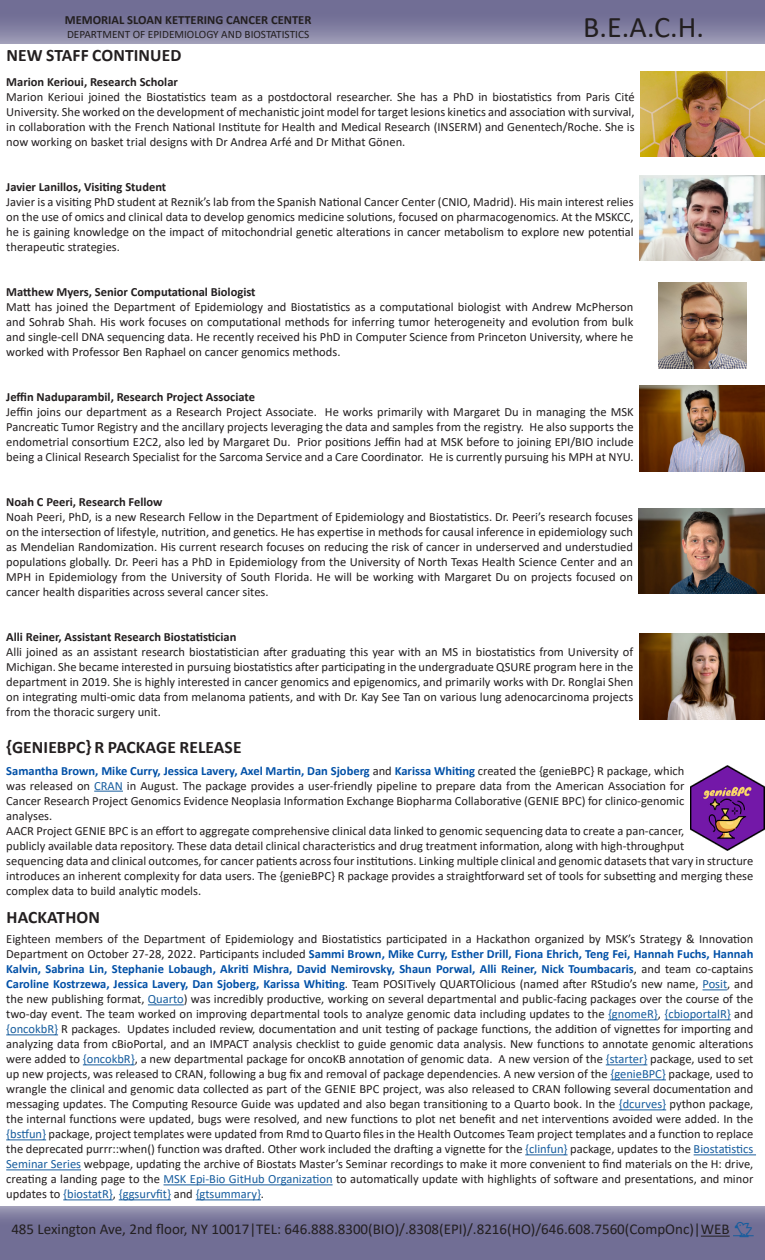
<style>
.page{position:relative;width:765px;height:1260px;background:#fff}
.page>*{position:absolute;margin:0;border:0;box-sizing:border-box;transform-origin:0 0}
.t1{font:30px "Calibri";color:#231f20}
.MAIN_Bar_Headline{font:700 17.5px "Calibri";letter-spacing:.005em;color:#231f20}
.t2{font:15px "Calibri";color:#231f20}
.MAIN_Bar_Content{font:12.5px/15px "Calibri";color:#231f20;text-align:justify}
.MAIN_Bar_Content-2{font:700 12.5px "Calibri";color:#231f20}
.t3{font:11.25px "Calibri";color:#231f20}
.s1{font-weight:700;color:#0050a7}
.s2{color:#175d9e}
</style>
<div class="page">
<svg style="left:0;top:1206px;width:765px;height:54px;background:#78759a"></svg>
<div style="left:0;top:0;width:765px;height:44px;background:linear-gradient(to bottom,#65628c,#9795b1)"></div>
<img style="left:640px;top:71px;width:125px;height:86px">
<img style="left:639px;top:175px;width:126px;height:86px">
<img style="left:659px;top:283px;width:88px;height:85px">
<img style="left:639px;top:386px;width:126px;height:85px">
<img style="left:639px;top:508px;width:126px;height:86px">
<img style="left:639px;top:634px;width:126px;height:85px">
<svg style="left:94px;top:791px;width:29px;height:1px"></svg>
<svg style="left:702px;top:989px;width:25px;height:1px"></svg>
<hr style="left:148px;top:1004px;width:36px;height:1px;background:#175d9e">
<hr style="left:608px;top:1019px;width:50px;height:1px;background:#175d9e">
<hr style="left:664px;top:1019px;width:67px;height:1px;background:#175d9e">
<hr style="left:6px;top:1034px;width:52px;height:1px;background:#175d9e">
<hr style="left:83px;top:1064px;width:52px;height:1px;background:#175d9e">
<hr style="left:606px;top:1064px;width:41px;height:1px;background:#175d9e">
<hr style="left:610px;top:1079px;width:56px;height:1px;background:#175d9e">
<hr style="left:619px;top:1109px;width:47px;height:1px;background:#175d9e">
<hr style="left:6px;top:1139px;width:40px;height:1px;background:#175d9e">
<hr style="left:525px;top:1154px;width:43px;height:1px;background:#175d9e">
<hr style="left:694px;top:1154px;width:62px;height:1px;background:#175d9e">
<hr style="left:6px;top:1169px;width:75px;height:1px;background:#175d9e">
<hr style="left:164px;top:1184px;width:169px;height:1px;background:#175d9e">
<hr style="left:63px;top:1199px;width:50px;height:1px;background:#175d9e">
<hr style="left:119px;top:1199px;width:52px;height:1px;background:#175d9e">
<hr style="left:196px;top:1199px;width:65px;height:1px;background:#175d9e">
<img style="left:690px;top:765px;width:74px;height:86px">
<svg style="left:701px;top:1222px;width:53px;height:16px"></svg>
<p class="MAIN_Bar_Content-2" style="left:65px;top:11px;width:248px">MEMORIAL SLOAN KETTERING CANCER CENTER</p>
<p class="t3" style="left:67px;top:26px;width:244px">DEPARTMENT OF EPIDEMIOLOGY AND BIOSTATISTICS</p>
<p class="t1" style="left:583px;top:7px;width:122px">B.E.A.C.H.</p>
<p class="MAIN_Bar_Headline" style="left:7px;top:43px;width:176px">NEW STAFF CONTINUED</p>
<p class="MAIN_Bar_Content-2" style="left:6px;top:73px;width:173px">Marion Kerioui, Research Scholar</p>
<p class="MAIN_Bar_Content" style="left:6px;top:89px;width:630px">Marion Kerioui joined the Biostatistics team as a postdoctoral researcher. She has a PhD in biostatistics from Paris Cité University. She worked on the development of mechanistic joint model for target lesions kinetics and association with survival, in collaboration with the French National Institute for Health and Medical Research (INSERM) and Genentech/Roche. She is now working on basket trial designs with Dr Andrea Arfé and Dr Mithat Gönen.</p>
<p class="MAIN_Bar_Content-2" style="left:6px;top:178px;width:161px">Javier Lanillos, Visiting Student</p>
<p class="MAIN_Bar_Content" style="left:6px;top:194px;width:629px">Javier is a visiting PhD student at Reznik’s lab from the Spanish National Cancer Center (CNIO, Madrid). His main interest relies on the use of omics and clinical data to develop genomics medicine solutions, focused on pharmacogenomics. At the MSKCC, he is gaining knowledge on the impact of mitochondrial genetic alterations in cancer metabolism to explore new potential therapeutic strategies.</p>
<p class="MAIN_Bar_Content-2" style="left:6px;top:283px;width:251px">Matthew Myers, Senior Computational Biologist</p>
<p class="MAIN_Bar_Content" style="left:6px;top:299px;width:629px">Matt has joined the Department of Epidemiology and Biostatistics as a computational biologist with Andrew McPherson and Sohrab Shah. His work focuses on computational methods for inferring tumor heterogeneity and evolution from bulk and single-cell DNA sequencing data. He recently received his PhD in Computer Science from Princeton University, where he worked with Professor Ben Raphael on cancer genomics methods.</p>
<p class="MAIN_Bar_Content-2" style="left:6px;top:388px;width:250px">Jeffin Naduparambil, Research Project Associate</p>
<p class="MAIN_Bar_Content" style="left:6px;top:404px;width:629px">Jeffin joins our department as a Research Project Associate. He works primarily with Margaret Du in managing the MSK Pancreatic Tumor Registry and the ancillary projects leveraging the data and samples from the registry. He also supports the endometrial consortium E2C2, also led by Margaret Du. Prior positions Jeffin had at MSK before to joining EPI/BIO include being a Clinical Research Specialist for the Sarcoma Service and a Care Coordinator. He is currently pursuing his MPH at NYU.</p>
<p class="MAIN_Bar_Content-2" style="left:6px;top:493px;width:158px">Noah C Peeri, Research Fellow</p>
<p class="MAIN_Bar_Content" style="left:6px;top:509px;width:628px">Noah Peeri, PhD, is a new Research Fellow in the Department of Epidemiology and Biostatistics. Dr. Peeri’s research focuses on the intersection of lifestyle, nutrition, and genetics. He has expertise in methods for causal inference in epidemiology such as Mendelian Randomization. His current research focuses on reducing the risk of cancer in underserved and understudied populations globally. Dr. Peeri has a PhD in Epidemiology from the University of North Texas Health Science Center and an MPH in Epidemiology from the University of South Florida. He will be working with Margaret Du on projects focused on cancer health disparities across several cancer sites.</p>
<p class="MAIN_Bar_Content-2" style="left:6px;top:628px;width:232px">Alli Reiner, Assistant Research Biostatistician</p>
<p class="MAIN_Bar_Content" style="left:6px;top:644px;width:629px">Alli joined as an assistant research biostatistician after graduating this year with an MS in biostatistics from University of Michigan. She became interested in pursuing biostatistics after participating in the undergraduate QSURE program here in the department in 2019. She is highly interested in cancer genomics and epigenomics, and primarily works with Dr. Ronglai Shen on integrating multi-omic data from melanoma patients, and with Dr. Kay See Tan on various lung adenocarcinoma projects from the thoracic surgery unit.</p>
<p class="MAIN_Bar_Headline" style="left:6px;top:735px;width:237px">{GENIEBPC} R PACKAGE RELEASE</p>
<p class="MAIN_Bar_Content" style="left:6px;top:763px;width:680px"><span class="s1">Samantha Brown, Mike Curry, Jessica Lavery, Axel Martin, Dan Sjoberg</span> and <span class="s1">Karissa Whiting</span> created the {genieBPC} R package, which was released on <span class="s2">CRAN</span> in August. The package provides a user-friendly pipeline to prepare data from the American Association for Cancer Research Project Genomics Evidence Neoplasia Information Exchange Biopharma Collaborative (GENIE BPC) for clinico-genomic analyses.</p>
<p class="MAIN_Bar_Content" style="left:6px;top:823px;width:749px;text-align:left">AACR Project GENIE BPC is an effort to aggregate comprehensive clinical data linked to genomic sequencing data to create a pan-cancer,<br>publicly available data repository. These data detail clinical characteristics and drug treatment information, along with high-throughput<br>sequencing data and clinical outcomes, for cancer patients across four institutions. Linking multiple clinical and genomic datasets that vary in structure introduces an inherent complexity for data users. The {genieBPC} R package provides a straightforward set of tools for subsetting and merging these complex data to build analytic models.</p>
<p class="MAIN_Bar_Headline" style="left:7px;top:905px;width:95px">HACKATHON</p>
<p class="MAIN_Bar_Content" style="left:6px;top:932px;width:749px">Eighteen members of the Department of Epidemiology and Biostatistics participated in a Hackathon organized by MSK’s Strategy &amp; Innovation Department on October 27-28, 2022. Participants included <span class="s1">Sammi Brown, Mike Curry, Esther Drill, Fiona Ehrich, Teng Fei, Hannah Fuchs, Hannah Kalvin, Sabrina Lin, Stephanie Lobaugh, Akriti Mishra, David Nemirovsky, Shaun Porwal, Alli Reiner, Nick Toumbacaris</span>, and team co-captains <span class="s1">Caroline Kostrzewa, Jessica Lavery, Dan Sjoberg, Karissa Whiting</span>. Team POSITively QUARTOlicious (named after RStudio’s new name, <span class="s2">Posit</span>, and the new publishing format, <span class="s2">Quarto</span>) was incredibly productive, working on several departmental and public-facing packages over the course of the two-day event. The team worked on improving departmental tools to analyze genomic data including updates to the <span class="s2">{gnomeR}</span>, <span class="s2">{cbioportalR}</span> and <span class="s2">{oncokbR}</span> R packages. Updates included review, documentation and unit testing of package functions, the addition of vignettes for importing and analyzing data from cBioPortal, and an IMPACT analysis checklist to guide genomic data analysis. New functions to annotate genomic alterations were added to <span class="s2">{oncokbR}</span>, a new departmental package for oncoKB annotation of genomic data. A new version of the <span class="s2">{starter}</span> package, used to set up new projects, was released to CRAN, following a bug fix and removal of package dependencies. A new version of the <span class="s2">{genieBPC}</span> package, used to wrangle the clinical and genomic data collected as part of the GENIE BPC project, was also released to CRAN following several documentation and messaging updates. The Computing Resource Guide was updated and also began transitioning to a Quarto book. In the <span class="s2">{dcurves}</span> python package, the internal functions were updated, bugs were resolved, and new functions to plot net benefit and net interventions avoided were added. In the <span class="s2">{bstfun}</span> package, project templates were updated from Rmd to Quarto files in the Health Outcomes Team project templates and a function to replace the deprecated purrr::when() function was drafted. Other work included the drafting a vignette for the <span class="s2">{clinfun}</span> package, updates to the <span class="s2">Biostatistics Seminar Series</span> webpage, updating the archive of Biostats Master’s Seminar recordings to make it more convenient to find materials on the H: drive, creating a landing page to the <span class="s2">MSK Epi-Bio GitHub Organization</span> to automatically update with highlights of software and presentations, and minor updates to <span class="s2">{biostatR}</span>, <span class="s2">{ggsurvfit}</span> and <span class="s2">{gtsummary}</span>.</p>
<p class="t2" style="left:11px;top:1219px;width:720px">485 Lexington Ave, 2nd floor, NY 10017|TEL: 646.888.8300(BIO)/.8308(EPI)/.8216(HO)/646.608.7560(CompOnc)|WEB</p>
</div>
